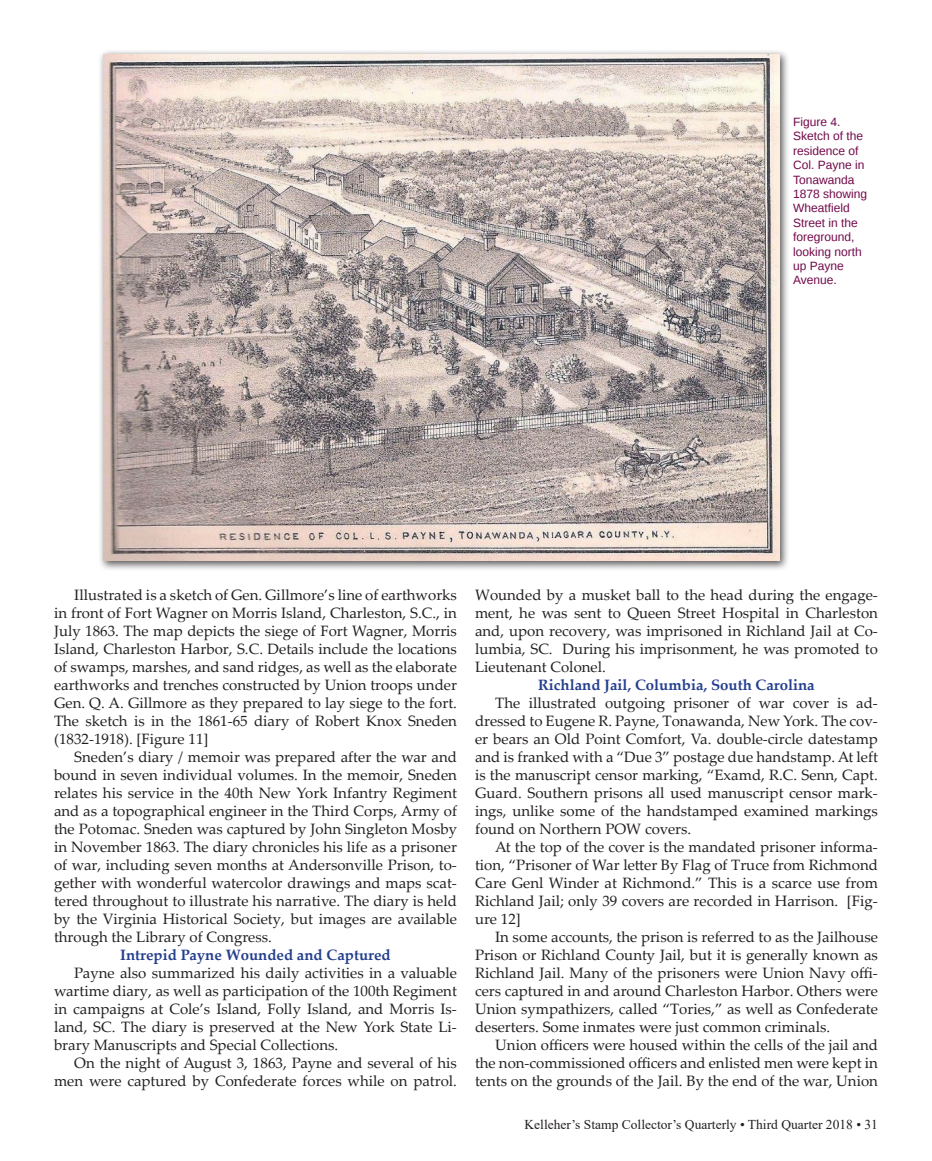
<style>
.page{position:relative;width:932px;height:1161px;background:#fff}
.page>*{position:absolute;margin:0;border:0;box-sizing:border-box;transform-origin:0 0}
.t1{font:15px/18px "Palatino Linotype";color:#231f20;text-align:justify}
.t2{font:700 15px "Palatino Linotype";color:#253f8e}
.t3{font:13.5px "Times New Roman";color:#231f20}
.t4{font:12px/14.4px "Liberation Sans";color:#720849}
</style>
<div class="page">
<div style="left:98px;top:50px;width:691px;height:521px;background:#231f20;opacity:.75"></div>
<img style="left:104px;top:54px;width:675px;height:507px">
<p class="t4" style="left:793px;top:115px;width:76px">Figure 4.<br>Sketch of the residence of<br>Col. Payne in<br>Tonawanda<br>1878 showing<br>Wheatfield<br>Street in the foreground, looking north up Payne<br>Avenue.</p>
<p class="t1" style="left:54px;top:585px;width:404px;text-indent:20px">Illustrated is a sketch of Gen. Gillmore’s line of earthworks in front of Fort Wagner on Morris Island, Charleston, S.C., in July 1863. The map depicts the siege of Fort Wagner, Morris Island, Charleston Harbor, S.C. Details include the locations of swamps, marshes, and sand ridges, as well as the elaborate earthworks and trenches constructed by Union troops under Gen. Q. A. Gillmore as they prepared to lay siege to the fort.<br>The sketch is in the 1861-65 diary of Robert Knox Sneden (1832-1918). [Figure 11]</p>
<p class="t1" style="left:54px;top:747px;width:404px;text-indent:20px">Sneden’s diary / memoir was prepared after the war and bound in seven individual volumes. In the memoir, Sneden relates his service in the 40th New York Infantry Regiment and as a topographical engineer in the Third Corps, Army of the Potomac. Sneden was captured by John Singleton Mosby in November 1863. The diary chronicles his life as a prisoner of war, including seven months at Andersonville Prison, to&shy;gether with wonderful watercolor drawings and maps scat&shy;tered throughout to illustrate his narrative. The diary is held by the Virginia Historical Society, but images are available through the Library of Congress.</p>
<p class="t2" style="left:120px;top:944px;width:272px">Intrepid Payne Wounded and Captured</p>
<p class="t1" style="left:54px;top:963px;width:404px;text-indent:20px">Payne also summarized his daily activities in a valuable wartime diary, as well as participation of the 100th Regiment in campaigns at Cole’s Island, Folly Island, and Morris Is&shy;land, SC. The diary is preserved at the New York State Li&shy;brary Manuscripts and Special Collections.</p>
<p class="t1" style="left:54px;top:1053px;width:404px;text-align:right">On the night of August 3, 1863, Payne and several of his men were captured by Confederate forces while on patrol.</p>
<p class="t1" style="left:475px;top:585px;width:404px">Wounded by a musket ball to the head during the engage&shy;ment, he was sent to Queen Street Hospital in Charleston and, upon recovery, was imprisoned in Richland Jail at Co&shy;lumbia, SC. During his imprisonment, he was promoted to Lieutenant Colonel.</p>
<p class="t2" style="left:538px;top:674px;width:278px">Richland Jail, Columbia, South Carolina</p>
<p class="t1" style="left:475px;top:693px;width:404px;text-indent:20px">The illustrated outgoing prisoner of war cover is ad&shy;dressed to Eugene R. Payne, Tonawanda, New York. The cov&shy;er bears an Old Point Comfort, Va. double-circle datestamp and is franked with a “Due 3” postage due handstamp. At left is the manuscript censor marking, “Examd, R.C. Senn, Capt.<br>Guard. Southern prisons all used manuscript censor mark&shy;ings, unlike some of the handstamped examined markings found on Northern POW covers.</p>
<p class="t1" style="left:475px;top:837px;width:404px;text-indent:20px">At the top of the cover is the mandated prisoner informa&shy;tion, “Prisoner of War letter By Flag of Truce from Richmond Care Genl Winder at Richmond.” This is a scarce use from Richland Jail; only 39 covers are recorded in Harrison. [Fig&shy;ure 12]</p>
<p class="t1" style="left:475px;top:927px;width:404px;text-indent:20px">In some accounts, the prison is referred to as the Jailhouse Prison or Richland County Jail, but it is generally known as Richland Jail. Many of the prisoners were Union Navy offi&shy;cers captured in and around Charleston Harbor. Others were Union sympathizers, called “Tories,” as well as Confederate deserters. Some inmates were just common criminals.</p>
<p class="t1" style="left:475px;top:1035px;width:404px;text-indent:20px">Union officers were housed within the cells of the jail and the non-commissioned officers and enlisted men were kept in tents on the grounds of the Jail. By the end of the war, Union</p>
<p class="t3" style="left:524px;top:1115px;width:355px">Kelleher’s Stamp Collector’s Quarterly • Third Quarter 2018 • 31</p>
</div>
